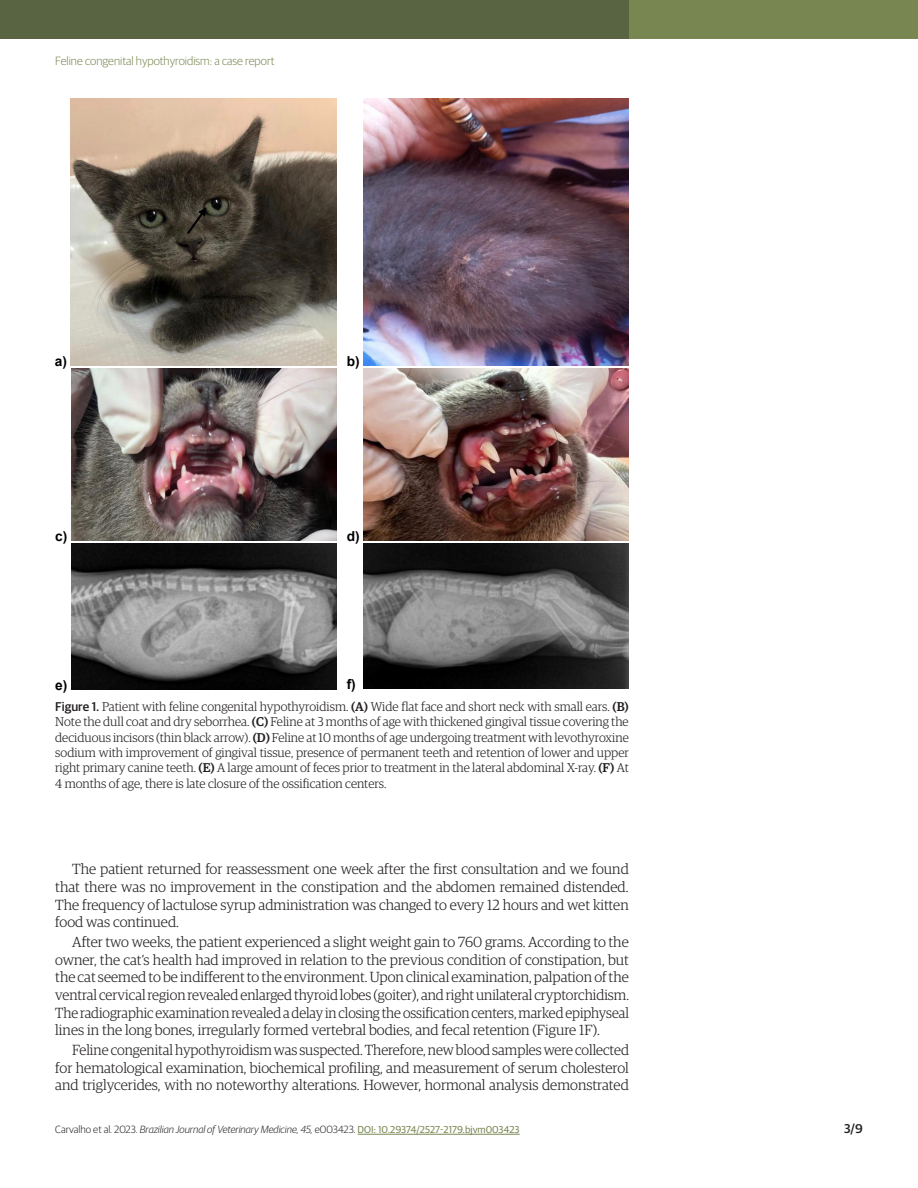
<style>
.page{position:relative;width:918px;height:1188px;background:#fff}
.page>*{position:absolute;margin:0;border:0;box-sizing:border-box;transform-origin:0 0}
.Paragraph{font:300 14.7px/17.7px "Guardian Egyptian";color:#231f20;text-align:justify}
.t1{font:700 13.8px "Arial";color:#000}
.FigureCaption{font:300 12.75px/15.3px "Guardian Egyptian";color:#231f20;text-align:justify}
.t2{font:500 12.75px "Guardian Sans";color:#231f20}
.t3{font:300 12px "Guardian Sans";color:#788751}
.t4{font:italic 300 10.5px "Guardian Sans";color:#231f20}
.s1{font-family:"Guardian Sans";font-weight:500}
.s2{font-weight:500}
.s3{font-style:normal}
.s4{font-weight:400;font-style:normal;font-size:10.05px;color:#788751}
</style>
<div class="page">
<hr style="left:358px;top:1134px;width:162px;height:1px;background:#788751">
<div style="left:623px;top:0;width:295px;height:38px;background:#788751"></div>
<div style="left:0;top:0;width:629px;height:38px;background:#596443"></div>
<img style="left:71px;top:98px;width:266px;height:268px">
<img style="left:71px;top:369px;width:265px;height:172px">
<img style="left:71px;top:544px;width:265px;height:145px">
<svg style="left:185px;top:208px;width:21px;height:28px"></svg>
<img style="left:364px;top:98px;width:265px;height:268px">
<img style="left:363px;top:369px;width:266px;height:172px">
<img style="left:363px;top:544px;width:266px;height:145px">
<p class="t3" style="left:55px;top:52px;width:221px">Feline congenital hypothyroidism: a case report</p>
<p class="t1" style="left:55px;top:351px;width:14px">a)</p>
<p class="t1" style="left:347px;top:351px;width:14px">b)</p>
<p class="t1" style="left:55px;top:526px;width:14px">c)</p>
<p class="t1" style="left:347px;top:526px;width:14px">d)</p>
<p class="t1" style="left:55px;top:675px;width:14px">e)</p>
<p class="t1" style="left:347px;top:675px;width:11px">f)</p>
<p class="FigureCaption" style="left:55px;top:698px;width:575px"><span class="s1">Figure 1.</span> Patient with feline congenital hypothyroidism. <span class="s2">(A)</span> Wide flat face and short neck with small ears. <span class="s2">(B)<br></span>Note the dull coat and dry seborrhea. <span class="s2">(C)</span> Feline at 3 months of age with thickened gingival tissue covering the deciduous incisors (thin black arrow). <span class="s2">(D)</span> Feline at 10 months of age undergoing treatment with levothyroxine sodium with improvement of gingival tissue, presence of permanent teeth and retention of lower and upper right primary canine teeth. <span class="s2">(E)</span> A large amount of feces prior to treatment in the lateral abdominal X-ray. <span class="s2">(F)</span> At 4 months of age, there is late closure of the ossification centers.</p>
<p class="Paragraph" style="left:55px;top:860px;width:575px;text-indent:17px">The patient returned for reassessment one week after the first consultation and we found that there was no improvement in the constipation and the abdomen remained distended.<br>The frequency of lactulose syrup administration was changed to every 12 hours and wet kitten food was continued.</p>
<p class="Paragraph" style="left:55px;top:932px;width:575px;text-indent:17px">After two weeks, the patient experienced a slight weight gain to 760 grams. According to the owner, the cat’s health had improved in relation to the previous condition of constipation, but the cat seemed to be indifferent to the environment. Upon clinical examination, palpation of the ventral cervical region revealed enlarged thyroid lobes (goiter), and right unilateral cryptorchidism.<br>The radiographic examination revealed a delay in closing the ossification centers, marked epiphyseal lines in the long bones, irregularly formed vertebral bodies, and fecal retention (Figure 1F).</p>
<p class="Paragraph" style="left:55px;top:1040px;width:575px;text-indent:17px">Feline congenital hypothyroidism was suspected. Therefore, new blood samples were collected for hematological examination, biochemical profiling, and measurement of serum cholesterol and triglycerides, with no noteworthy alterations. However, hormonal analysis demonstrated</p>
<p class="t4" style="left:55px;top:1122px;width:466px"><span class="s3">Carvalho et al. 2023.</span> Brazilian Journal of Veterinary Medicine, 45, <span class="s3">e003423.</span> <span class="s4">DOI: 10.29374/2527-2179.bjvm003423</span></p>
<p class="t2" style="left:844px;top:1119px;width:20px">3/9</p>
</div>
